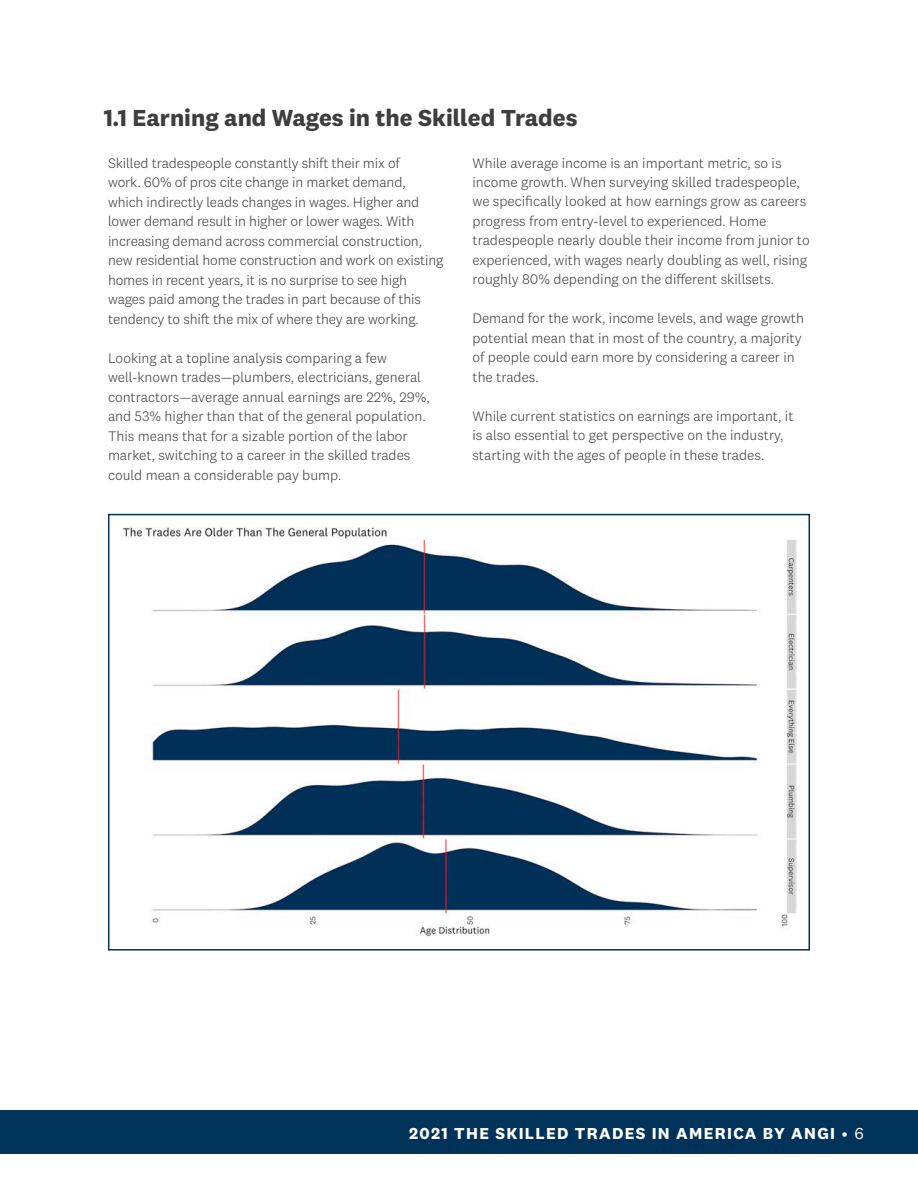
<style>
.page{position:relative;width:918px;height:1188px;background:#fff}
.page>*{position:absolute;margin:0;border:0;box-sizing:border-box;transform-origin:0 0}
.H2__1_1__1_2__etc{font:700 24px "National 2";color:#3e3e3f}
.t1{font:700 16.5px "National 2";letter-spacing:.08em;color:#fff}
.Body_Text{font:300 14.25px/19.5px "National 2";color:#3e3e3f}
.s1{font-weight:400}
</style>
<div class="page">
<div style="left:0;top:1110px;width:918px;height:43px;background:#003359"></div>
<img style="left:122px;top:528px;width:674px;height:409px">
<div style="left:108px;top:514px;width:702px;height:437px;border:2px solid #003359"></div>
<p class="H2__1_1__1_2__etc" style="left:104px;top:103px;width:475px">1.1 Earning and Wages in the Skilled Trades</p>
<p class="Body_Text" style="left:108px;top:153px;width:337px">Skilled tradespeople constantly shift their mix of<br>work. 60% of pros cite change in market demand, which indirectly leads changes in wages. Higher and lower demand result in higher or lower wages. With increasing demand across commercial construction, new residential home construction and work on existing homes in recent years, it is no surprise to see high wages paid among the trades in part because of this tendency to shift the mix of where they are working.</p>
<p class="Body_Text" style="left:108px;top:348px;width:323px">Looking at a topline analysis comparing a few well-known trades—plumbers, electricians, general contractors—average annual earnings are 22%, 29%, and 53% higher than that of the general population.<br>This means that for a sizable portion of the labor market, switching to a career in the skilled trades could mean a considerable pay bump.</p>
<p class="Body_Text" style="left:473px;top:153px;width:339px">While average income is an important metric, so is income growth. When surveying skilled tradespeople, we specifically looked at how earnings grow as careers progress from entry-level to experienced. Home tradespeople nearly double their income from junior to experienced, with wages nearly doubling as well, rising roughly 80% depending on the different skillsets.</p>
<p class="Body_Text" style="left:473px;top:309px;width:333px">Demand for the work, income levels, and wage growth potential mean that in most of the country, a majority of people could earn more by considering a career in the trades.</p>
<p class="Body_Text" style="left:473px;top:406px;width:323px">While current statistics on earnings are important, it is also essential to get perspective on the industry, starting with the ages of people in these trades.</p>
<p class="t1" style="left:409px;top:1123px;width:456px">2021 THE SKILLED TRADES IN AMERICA BY ANGI <span class="s1">• 6</span></p>
</div>
